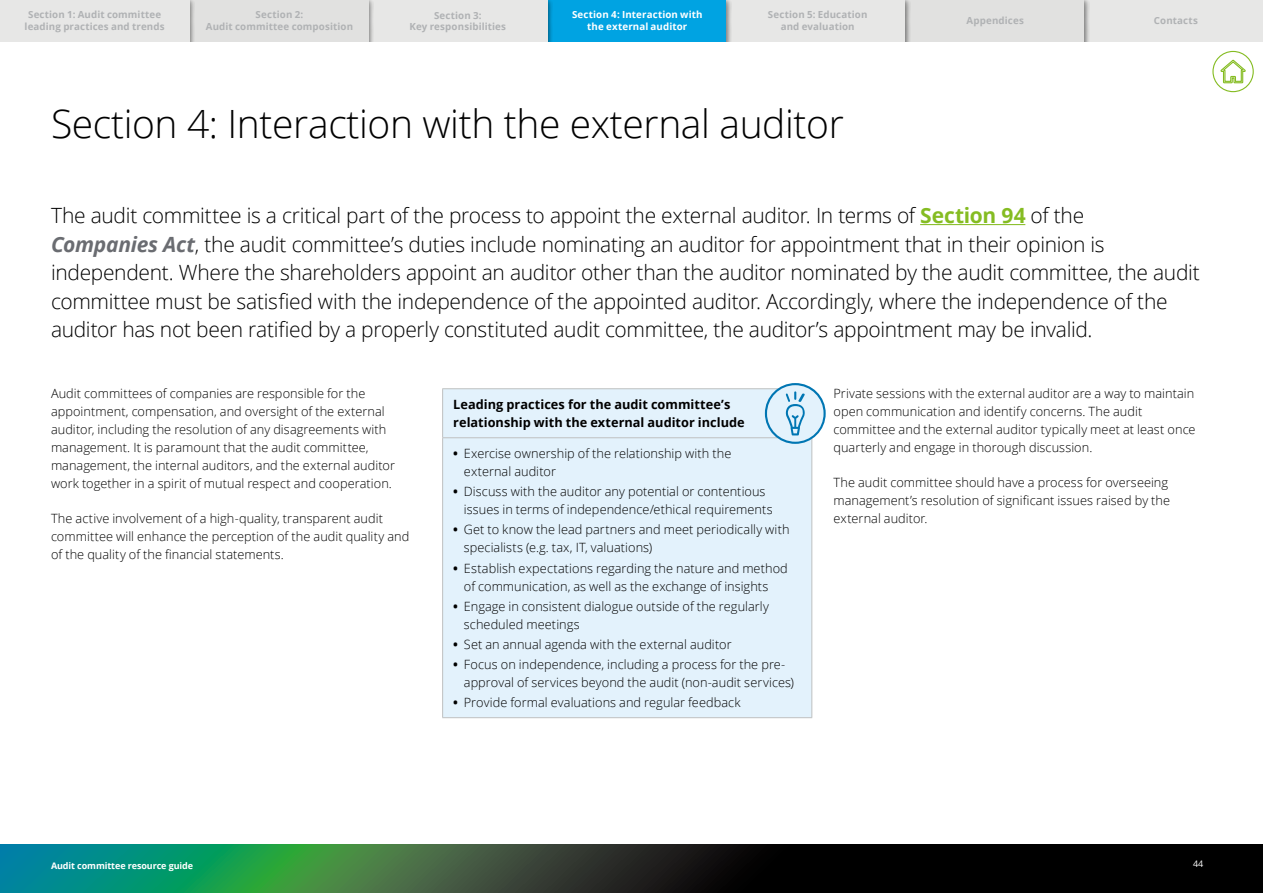
<style>
.page{position:relative;width:1263px;height:893px;background:#fff}
.page>*{position:absolute;margin:0;border:0;box-sizing:border-box;transform-origin:0 0}
.t1{font:300 39px "Open Sans";letter-spacing:-.01em;color:#000}
.t2{font:300 21px/28.5px "Open Sans";letter-spacing:-.015em;color:#000}
.t3{font:300 12.75px/18px "Open Sans";letter-spacing:.005em;color:#000}
.t4{font:700 12.75px/18px "Open Sans";color:#000}
.t5{font:700 9.75px/11.2px "Open Sans";letter-spacing:.01em;color:#b0b2b4;text-align:center}
.t6{font:700 9.75px/11.2px "Open Sans";letter-spacing:.01em;color:#fff;text-align:center}
.t7{font:700 9px "Open Sans";letter-spacing:-.01em;color:#fff}
.t8{font:9px "Open Sans";color:#fff}
.s1{font-weight:700;color:#85bc22}
.s2{font-weight:700;font-style:italic;color:#6a6c71}
.s3{font-weight:700}
</style>
<div class="page">
<div style="left:1074px;top:0;width:189px;height:60px;background:#e7e7e6"></div>
<div style="left:895px;top:0;width:189px;height:60px;background:#e1e1e0"></div>
<div style="left:716px;top:0;width:189px;height:60px;background:#e7e7e6"></div>
<div style="left:537px;top:0;width:189px;height:60px;background:#00a3e2"></div>
<div style="left:358px;top:0;width:189px;height:60px;background:#e7e7e6"></div>
<div style="left:179px;top:0;width:189px;height:60px;background:#e1e1e0"></div>
<div style="left:0;top:0;width:195px;height:66px;background:#000;opacity:.45"></div>
<div style="left:0;top:0;width:189px;height:60px;background:#e7e7e6"></div>
<div style="left:0;top:43px;width:1263px;height:87px;background:#fff"></div>
<svg style="left:1212px;top:50px;width:42px;height:43px"></svg>
<svg style="left:0;top:845px;width:1263px;height:48px;background:#153d2c"></svg>
<hr style="left:920px;top:224px;width:105px;height:1px;background:#85bc22">
<div style="left:443px;top:389px;width:368px;height:328px;background:#e3f2fc"></div>
<hr style="left:442px;top:388px;width:370px;height:1px;background:#bec0c0">
<hr style="left:442px;top:389px;width:1px;height:48px;background:#bec0c0">
<hr style="left:442px;top:437px;width:370px;height:1px;background:#bec0c0">
<hr style="left:442px;top:438px;width:1px;height:279px;background:#bec0c0">
<hr style="left:811px;top:438px;width:1px;height:279px;background:#bec0c0">
<hr style="left:442px;top:717px;width:370px;height:1px;background:#bec0c0">
<svg style="left:765px;top:383px;width:61px;height:61px;background:#beddef"></svg>
<p class="t5" style="left:25px;top:9px;width:142px">Section 1: Audit committee leading practices and trends</p>
<p class="t5" style="left:206px;top:9px;width:149px">Section 2:<br>Audit committee composition</p>
<p class="t5" style="left:410px;top:10px;width:98px">Section 3:<br>Key responsibilities</p>
<p class="t6" style="left:572px;top:9px;width:132px">Section 4: Interaction with the external auditor</p>
<p class="t5" style="left:768px;top:9px;width:101px">Section 5: Education and evaluation</p>
<p class="t5" style="left:966px;top:15px;width:59px">Appendices</p>
<p class="t5" style="left:1154px;top:15px;width:45px">Contacts</p>
<h1 class="t1" style="left:51px;top:97px;width:794px">Section 4: Interaction with the external auditor</h1>
<p class="t2" style="left:51px;top:201px;width:1150px">The audit committee is a critical part of the process to appoint the external auditor. In terms of <span class="s1">Section 94</span> of the<br><span class="s2">Companies Act</span>, the audit committee’s duties include nominating an auditor for appointment that in their opinion is independent. Where the shareholders appoint an auditor other than the auditor nominated by the audit committee, the audit committee must be satisfied with the independence of the appointed auditor. Accordingly, where the independence of the auditor has not been ratified by a properly constituted audit committee, the auditor’s appointment may be invalid.</p>
<p class="t3" style="left:51px;top:384px;width:346px">Audit committees of companies are responsible for the appointment, compensation, and oversight of the external auditor, including the resolution of any disagreements with management. It is paramount that the audit committee, management, the internal auditors, and the external auditor work together in a spirit of mutual respect and cooperation.</p>
<p class="t3" style="left:51px;top:509px;width:360px">The active involvement of a high-quality, transparent audit committee will enhance the perception of the audit quality and of the quality of the financial statements.</p>
<p class="t4" style="left:453px;top:395px;width:293px">Leading practices for the audit committee’s relationship with the external auditor include</p>
<p class="t3" style="left:464px;top:444px;width:269px;text-indent:-11px"><span class="s3">•</span> Exercise ownership of the relationship with the external auditor</p>
<p class="t3" style="left:464px;top:482px;width:310px;text-indent:-11px"><span class="s3">•</span> Discuss with the auditor any potential or contentious issues in terms of independence/ethical requirements</p>
<p class="t3" style="left:464px;top:520px;width:327px;text-indent:-11px"><span class="s3">•</span> Get to know the lead partners and meet periodically with specialists (e.g. tax, IT, valuations)</p>
<p class="t3" style="left:464px;top:559px;width:325px;text-indent:-11px"><span class="s3">•</span> Establish expectations regarding the nature and method of communication, as well as the exchange of insights</p>
<p class="t3" style="left:464px;top:597px;width:307px;text-indent:-11px"><span class="s3">•</span> Engage in consistent dialogue outside of the regularly scheduled meetings</p>
<p class="t3" style="left:453px;top:635px;width:280px"><span class="s3">•</span> Set an annual agenda with the external auditor</p>
<p class="t3" style="left:464px;top:655px;width:332px;text-indent:-11px"><span class="s3">•</span> Focus on independence, including a process for the pre&shy;approval of services beyond the audit (non-audit services)</p>
<p class="t3" style="left:453px;top:693px;width:289px"><span class="s3">•</span> Provide formal evaluations and regular feedback</p>
<p class="t3" style="left:833px;top:384px;width:364px">Private sessions with the external auditor are a way to maintain open communication and identify concerns. The audit committee and the external auditor typically meet at least once quarterly and engage in thorough discussion.</p>
<p class="t3" style="left:833px;top:473px;width:338px">The audit committee should have a process for overseeing management’s resolution of significant issues raised by the external auditor.</p>
<p class="t7" style="left:51px;top:859px;width:144px">Audit committee resource guide</p>
<p class="t8" style="left:1193px;top:858px;width:12px">44</p>
</div>
